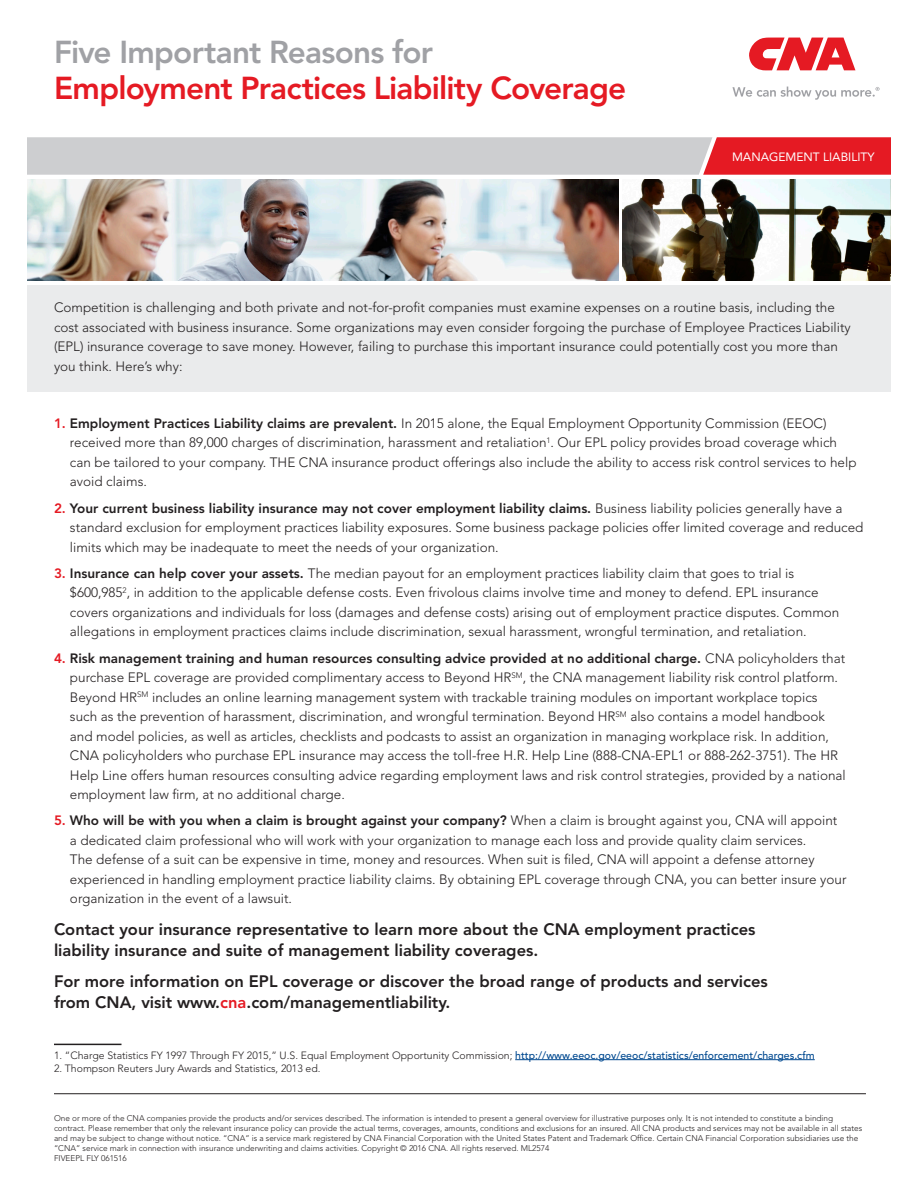
<style>
.page{position:relative;width:918px;height:1188px;background:#fff}
.page>*{position:absolute;margin:0;border:0;box-sizing:border-box;transform-origin:0 0}
.t1{font:800 31.5px/36px "Avenir LT Std";letter-spacing:-.025em;color:#e51a23}
.t2{font:800 16.5px/21px "Avenir LT Std";color:#231f20}
.body{font:300 13.5px/19.5px "Avenir LT Std";color:#231f20}
.t3{font:12px "Avenir LT Std";color:#fff}
.body-2{font:300 10.5px "Avenir LT Std";color:#231f20}
.t4{font:300 8.25px/9.9px "Avenir LT Std";color:#231f20}
.s1{color:#a0a1a5}
.s2{font-weight:800;color:#e51a23}
.s3{font-weight:800}
.s4{color:#e51a23}
.s5{font-weight:500;color:#014990}
</style>
<div class="page">
<img style="left:623px;top:179px;width:268px;height:102px">
<img style="left:27px;top:179px;width:591px;height:102px">
<svg style="left:749px;top:38px;width:106px;height:32px"></svg>
<svg style="left:732px;top:87px;width:148px;height:13px"></svg>
<div style="left:27px;top:285px;width:864px;height:107px;background:#eaebec"></div>
<svg style="left:27px;top:137px;width:864px;height:38px;background:#d2aaad"></svg>
<hr style="left:54px;top:1093px;width:812px;height:1px;background:#231f20">
<hr style="left:54px;top:1044px;width:68px;height:1px;background:#231f20">
<hr style="left:515px;top:1059px;width:300px;height:1px;background:#014990">
<p class="t1" style="left:54px;top:34px;width:574px"><span class="s1">Five Important Reasons for<br></span>Employment Practices Liability Coverage</p>
<p class="t3" style="left:732px;top:149px;width:144px">MANAGEMENT LIABILITY</p>
<p class="body" style="left:54px;top:298px;width:798px">Competition is challenging and both private and not-for-profit companies must examine expenses on a routine basis, including the cost associated with business insurance. Some organizations may even consider forgoing the purchase of Employee Practices Liability (EPL) insurance coverage to save money. However, failing to purchase this important insurance could potentially cost you more than you think. Here’s why:</p>
<p class="body" style="left:70px;top:414px;width:788px;text-indent:-16px"><span class="s2">1.</span> <span class="s3">Employment Practices Liability claims are prevalent.</span> In 2015 alone, the Equal Employment Opportunity Commission (EEOC) received more than 89,000 charges of discrimination, harassment and retaliation<sup>1</sup>. Our EPL policy provides broad coverage which can be tailored to your company. THE CNA insurance product offerings also include the ability to access risk control services to help avoid claims.</p>
<p class="body" style="left:70px;top:498px;width:795px;text-indent:-16px"><span class="s2">2.</span> <span class="s3">Your current business liability insurance may not cover employment liability claims.</span> Business liability policies generally have a standard exclusion for employment practices liability exposures. Some business package policies offer limited coverage and reduced limits which may be inadequate to meet the needs of your organization.</p>
<p class="body" style="left:70px;top:564px;width:771px;text-indent:-16px"><span class="s2">3.</span> <span class="s3">Insurance can help cover your assets.</span> The median payout for an employment practices liability claim that goes to trial is $600,985<sup>2</sup>, in addition to the applicable defense costs. Even frivolous claims involve time and money to defend. EPL insurance covers organizations and individuals for loss (damages and defense costs) arising out of employment practice disputes. Common allegations in employment practices claims include discrimination, sexual harassment, wrongful termination, and retaliation.</p>
<p class="body" style="left:70px;top:648px;width:777px;text-indent:-16px"><span class="s2">4.</span> <span class="s3">Risk management training and human resources consulting advice provided at no additional charge.</span> CNA policyholders that purchase EPL coverage are provided complimentary access to Beyond HR<sup>SM</sup>, the CNA management liability risk control platform.<br>Beyond HR<sup>SM</sup> includes an online learning management system with trackable training modules on important workplace topics such as the prevention of harassment, discrimination, and wrongful termination. Beyond HR<sup>SM</sup> also contains a model handbook and model policies, as well as articles, checklists and podcasts to assist an organization in managing workplace risk. In addition, CNA policyholders who purchase EPL insurance may access the toll-free H.R. Help Line (888-CNA-EPL1 or 888-262-3751). The HR Help Line offers human resources consulting advice regarding employment laws and risk control strategies, provided by a national employment law firm, at no additional charge.</p>
<p class="body" style="left:70px;top:811px;width:778px;text-indent:-16px"><span class="s2">5.</span> <span class="s3">Who will be with you when a claim is brought against your company?</span> When a claim is brought against you, CNA will appoint a dedicated claim professional who will work with your organization to manage each loss and provide quality claim services.<br>The defense of a suit can be expensive in time, money and resources. When suit is filed, CNA will appoint a defense attorney experienced in handling employment practice liability claims. By obtaining EPL coverage through CNA, you can better insure your organization in the event of a lawsuit.</p>
<p class="t2" style="left:54px;top:919px;width:703px">Contact your insurance representative to learn more about the CNA employment practices liability insurance and suite of management liability coverages.</p>
<p class="t2" style="left:54px;top:971px;width:715px">For more information on EPL coverage or discover the broad range of products and services from CNA, visit www.<span class="s4">cna</span>.com/managementliability.</p>
<p class="body-2" style="left:54px;top:1049px;width:762px">1. “Charge Statistics FY 1997 Through FY 2015,” U.S. Equal Employment Opportunity Commission; <span class="s5">http://www.eeoc.gov/eeoc/statistics/enforcement/charges.cfm</span></p>
<p class="body-2" style="left:54px;top:1062px;width:268px">2. Thompson Reuters Jury Awards and Statistics, 2013 ed.</p>
<p class="t4" style="left:54px;top:1114px;width:810px">One or more of the CNA companies provide the products and/or services described. The information is intended to present a general overview for illustrative purposes only. It is not intended to constitute a binding contract. Please remember that only the relevant insurance policy can provide the actual terms, coverages, amounts, conditions and exclusions for an insured. All CNA products and services may not be available in all states and may be subject to change without notice. “CNA” is a service mark registered by CNA Financial Corporation with the United States Patent and Trademark Office. Certain CNA Financial Corporation subsidiaries use the “CNA” service mark in connection with insurance underwriting and claims activities. Copyright © 2016 CNA. All rights reserved. ML2574</p>
<p class="t4" style="left:54px;top:1153px;width:74px">FIVEEPL FLY 061516</p>
</div>
